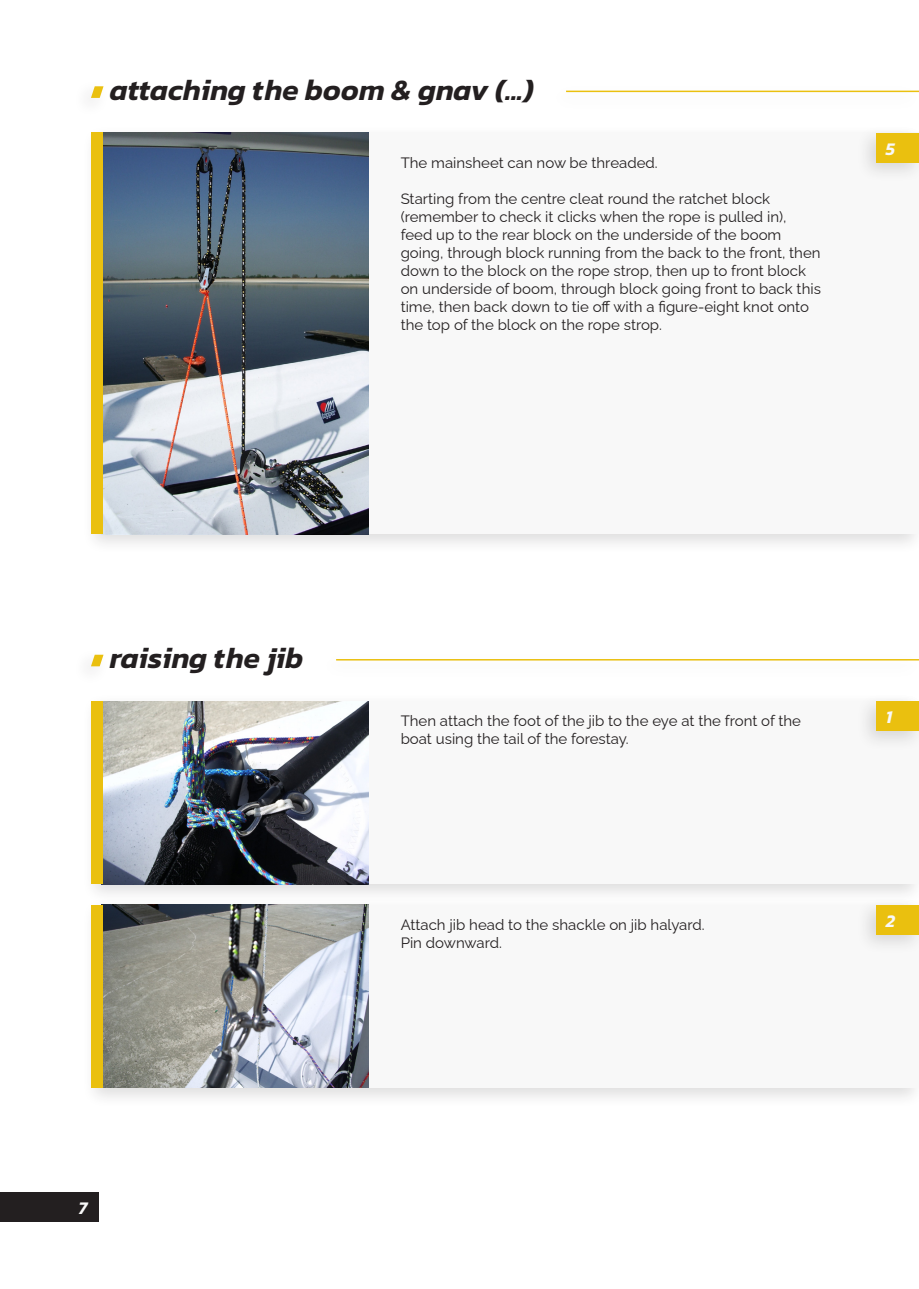
<style>
.page{position:relative;width:919px;height:1289px;background:#fff}
.page>*{position:absolute;margin:0;border:0;box-sizing:border-box;transform-origin:0 0}
.t1{font:italic 600 30px "Kanit";color:#231f20}
.Inst_Numbers{font:italic 600 18px "Kanit";color:#f8f8f8}
.Instructions{font:15px "Raleway";color:#231f20}
</style>
<div class="page">
<div style="left:0;top:1192px;width:99px;height:30px;background:#231f20"></div>
<div style="left:81px;top:124px;width:837px;height:430px;background:#231f20;opacity:.15"></div>
<div style="left:102px;top:133px;width:816px;height:401px;background:#f8f8f8"></div>
<img style="left:102px;top:133px;width:267px;height:401px">
<div style="left:91px;top:133px;width:11px;height:401px;background:#eac00f"></div>
<div style="left:856px;top:124px;width:62px;height:59px;background:#231f20;opacity:.15"></div>
<div style="left:876px;top:133px;width:42px;height:30px;background:#eac00f"></div>
<div style="left:81px;top:896px;width:837px;height:211px;background:#231f20;opacity:.15"></div>
<div style="left:102px;top:905px;width:816px;height:182px;background:#f8f8f8"></div>
<div style="left:81px;top:693px;width:837px;height:211px;background:#231f20;opacity:.15"></div>
<div style="left:102px;top:701px;width:816px;height:183px;background:#f8f8f8"></div>
<img style="left:102px;top:905px;width:267px;height:182px">
<img style="left:102px;top:701px;width:267px;height:183px">
<div style="left:91px;top:905px;width:11px;height:182px;background:#eac00f"></div>
<div style="left:91px;top:701px;width:11px;height:183px;background:#eac00f"></div>
<div style="left:856px;top:896px;width:62px;height:59px;background:#231f20;opacity:.15"></div>
<div style="left:876px;top:905px;width:42px;height:29px;background:#eac00f"></div>
<div style="left:856px;top:693px;width:62px;height:58px;background:#231f20;opacity:.15"></div>
<div style="left:876px;top:701px;width:42px;height:30px;background:#eac00f"></div>
<svg style="left:91px;top:86px;width:12px;height:12px"></svg>
<svg style="left:91px;top:654px;width:12px;height:12px"></svg>
<div style="left:548px;top:82px;width:370px;height:30px;background:#231f20;opacity:.15"></div>
<hr style="left:566px;top:91px;width:352px;height:1px;background:#eac00f">
<hr style="left:336px;top:659px;width:582px;height:1px;background:#eac00f">
<p class="t1" style="left:110px;top:67px;width:425px">attaching the boom &amp; gnav (...)</p>
<p class="Instructions" style="left:400px;top:151px;width:258px">The mainsheet can now be threaded.</p>
<p class="Instructions" style="left:400px;top:187px;width:371px">Starting from the centre cleat round the ratchet block</p>
<p class="Instructions" style="left:400px;top:205px;width:387px">(remember to check it clicks when the rope is pulled in),</p>
<p class="Instructions" style="left:400px;top:223px;width:382px">feed up to the rear block on the underside of the boom</p>
<p class="Instructions" style="left:400px;top:241px;width:421px">going, through block running from the back to the front, then</p>
<p class="Instructions" style="left:400px;top:259px;width:407px">down to the block on the rope strop, then up to front block</p>
<p class="Instructions" style="left:400px;top:277px;width:421px">on underside of boom, through block going front to back this</p>
<p class="Instructions" style="left:400px;top:295px;width:410px">time, then back down to tie off with a figure-eight knot onto</p>
<p class="Instructions" style="left:400px;top:313px;width:263px">the top of the block on the rope strop.</p>
<p class="Inst_Numbers" style="left:885px;top:135px;width:11px">5</p>
<p class="t1" style="left:110px;top:635px;width:195px">raising the jib</p>
<p class="Instructions" style="left:400px;top:708px;width:402px">Then attach the foot of the jib to the eye at the front of the</p>
<p class="Instructions" style="left:400px;top:726px;width:229px">boat using the tail of the forestay.</p>
<p class="Instructions" style="left:400px;top:912px;width:305px">Attach jib head to the shackle on jib halyard.</p>
<p class="Instructions" style="left:400px;top:930px;width:103px">Pin downward.</p>
<p class="Inst_Numbers" style="left:885px;top:703px;width:8px">1</p>
<p class="Inst_Numbers" style="left:885px;top:906px;width:11px">2</p>
<p class="Inst_Numbers" style="left:78px;top:1194px;width:10px">7</p>
</div>
